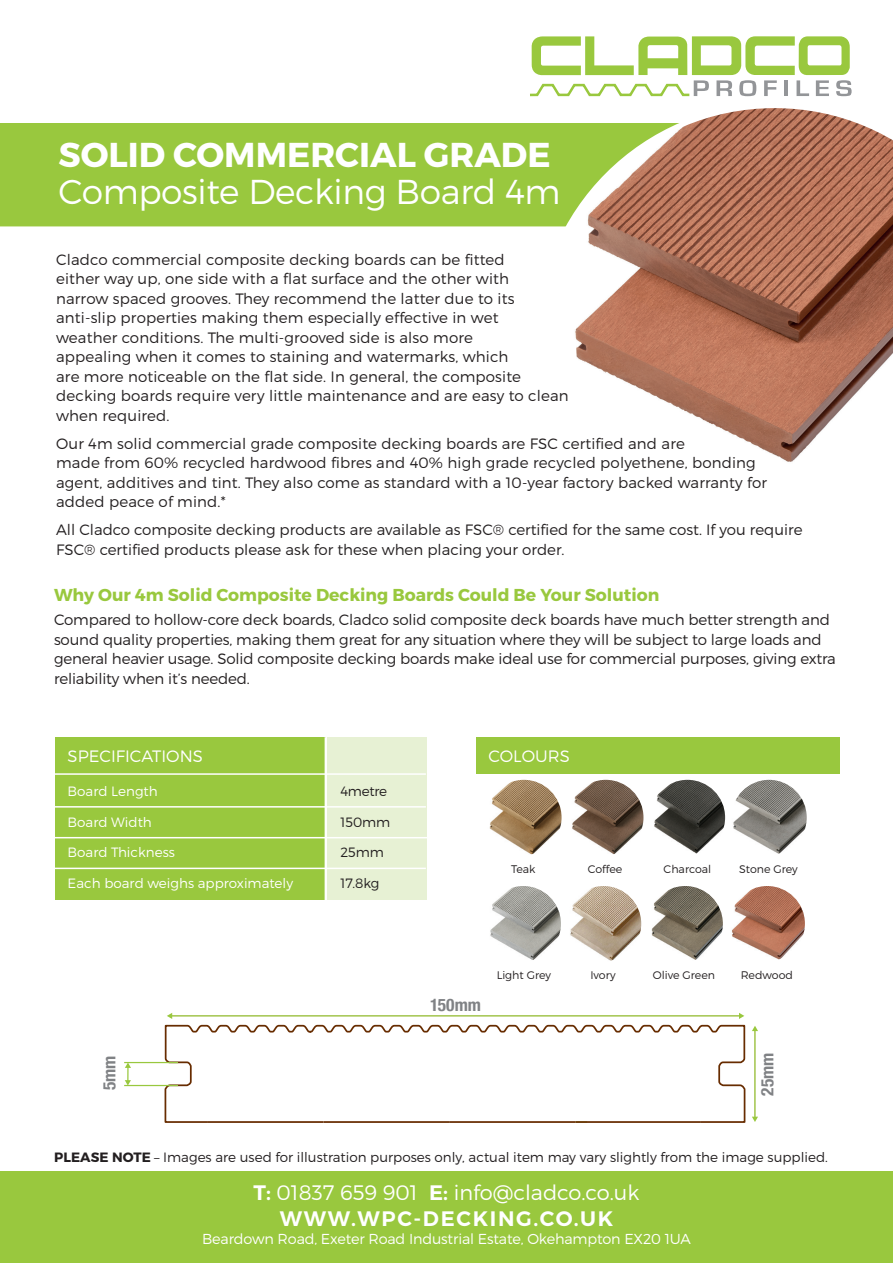
<style>
.page{position:relative;width:893px;height:1263px;background:#fff}
.page>*{position:absolute;margin:0;border:0;box-sizing:border-box;transform-origin:0 0}
.t1{font:300 34.5px/37.3px "Montserrat";letter-spacing:-.01em;color:#fff}
.t2{font:300 21px "Montserrat";color:#fff}
.t3{font:600 21px "Montserrat";letter-spacing:.08em;color:#fff}
.t4{font:700 condensed 17.4px "Helvetica Neue";color:#808285}
.t5{font:700 17.25px "Montserrat";color:#99c83e}
.t6{font:300 16.5px "Montserrat";color:#fff}
.t7{font:300 15px/19.5px "Montserrat";letter-spacing:.01em;color:#231f20}
.t8{font:300 15px/19.5px "Montserrat";letter-spacing:-.01em;color:#231f20}
.t9{font:300 14.4px "Montserrat";letter-spacing:-.01em;color:#fff}
.t10{font:300 13.5px "Montserrat";color:#231f20}
.t11{font:300 13.5px "Montserrat";color:#fff}
.t12{font:300 10.95px "Montserrat";color:#231f20}
.s1{font-weight:700}
.s2{font-weight:600}
</style>
<div class="page">
<div style="left:0;top:1171px;width:893px;height:92px;background:#99c83e"></div>
<div style="left:0;top:123px;width:536px;height:103px;background:#99c83e"></div>
<div style="left:55px;top:737px;width:271px;height:163px;background:#99c83e"></div>
<div style="left:476px;top:737px;width:363px;height:36px;background:#99c83e"></div>
<div style="left:327px;top:737px;width:100px;height:163px;background:#e7f1d4"></div>
<hr style="left:325px;top:737px;width:1px;height:173px;background:#fff">
<hr style="left:41px;top:806px;width:385px;height:1px;background:#fff">
<hr style="left:42px;top:837px;width:385px;height:1px;background:#fff">
<hr style="left:41px;top:868px;width:385px;height:1px;background:#fff">
<hr style="left:41px;top:773px;width:385px;height:2px;background:#fff">
<svg style="left:164px;top:1024px;width:582px;height:99px"></svg>
<hr style="left:575px;top:1121px;width:126px;height:2px;background:#672c00">
<hr style="left:449px;top:1121px;width:126px;height:2px;background:#672c00">
<hr style="left:323px;top:1121px;width:126px;height:2px;background:#672c00">
<hr style="left:208px;top:1121px;width:115px;height:2px;background:#672c00">
<svg style="left:125px;top:1063px;width:6px;height:22px"></svg>
<hr style="left:754px;top:1030px;width:2px;height:87px;background:#96bc33">
<svg style="left:752px;top:1026px;width:6px;height:5px"></svg>
<svg style="left:752px;top:1117px;width:6px;height:5px"></svg>
<hr style="left:171px;top:1015px;width:570px;height:1px;background:#96bc33">
<svg style="left:167px;top:1013px;width:5px;height:6px"></svg>
<svg style="left:739px;top:1013px;width:5px;height:6px"></svg>
<hr style="left:124px;top:1062px;width:54px;height:1px;background:#99c83e">
<hr style="left:124px;top:1085px;width:54px;height:1px;background:#99c83e">
<svg style="left:530px;top:36px;width:322px;height:61px"></svg>
<img style="left:486px;top:780px;width:76px;height:75px;border-radius:38px">
<img style="left:568px;top:780px;width:75px;height:75px;border-radius:38px">
<img style="left:650px;top:780px;width:75px;height:75px;border-radius:38px">
<img style="left:731px;top:780px;width:76px;height:75px;border-radius:38px">
<img style="left:486px;top:886px;width:75px;height:75px;border-radius:38px">
<img style="left:566px;top:886px;width:75px;height:75px;border-radius:38px">
<img style="left:647px;top:886px;width:76px;height:75px;border-radius:38px">
<img style="left:730px;top:886px;width:75px;height:75px;border-radius:38px">
<svg style="left:536px;top:108px;width:357px;height:354px"></svg>
<p class="t1" style="left:58px;top:135px;width:504px"><span class="s1">SOLID COMMERCIAL GRADE<br></span>Composite Decking Board 4m</p>
<p class="t7" style="left:56px;top:249px;width:514px">Cladco commercial composite decking boards can be fitted<br>either way up, one side with a flat surface and the other with<br>narrow spaced grooves. They recommend the latter due to its anti-slip properties making them especially effective in wet<br>weather conditions. The multi-grooved side is also more<br>appealing when it comes to staining and watermarks, which<br>are more noticeable on the flat side. In general, the composite decking boards require very little maintenance and are easy to clean when required.</p>
<p class="t7" style="left:56px;top:433px;width:712px">Our 4m solid commercial grade composite decking boards are FSC certified and are<br>made from 60% recycled hardwood fibres and 40% high grade recycled polyethene, bonding agent, additives and tint. They also come as standard with a 10-year factory backed warranty for added peace of mind.*</p>
<p class="t7" style="left:56px;top:520px;width:748px">All Cladco composite decking products are available as FSC® certified for the same cost. If you require<br>FSC® certified products please ask for these when placing your order.</p>
<p class="t5" style="left:54px;top:585px;width:607px">Why Our 4m Solid Composite Decking Boards Could Be Your Solution</p>
<p class="t8" style="left:54px;top:610px;width:783px">Compared to hollow-core deck boards, Cladco solid composite deck boards have much better strength and sound quality properties, making them great for any situation where they will be subject to large loads and general heavier usage. Solid composite decking boards make ideal use for commercial purposes, giving extra reliability when it’s needed.</p>
<p class="t6" style="left:68px;top:746px;width:137px">SPECIFICATIONS</p>
<p class="t6" style="left:489px;top:746px;width:83px">COLOURS</p>
<p class="t11" style="left:68px;top:783px;width:92px">Board Length</p>
<p class="t11" style="left:68px;top:814px;width:86px">Board Width</p>
<p class="t11" style="left:68px;top:844px;width:109px">Board Thickness</p>
<p class="t11" style="left:68px;top:875px;width:227px">Each board weighs approximately</p>
<p class="t10" style="left:340px;top:783px;width:48px">4metre</p>
<p class="t10" style="left:340px;top:814px;width:52px">150mm</p>
<p class="t10" style="left:340px;top:844px;width:45px">25mm</p>
<p class="t10" style="left:340px;top:875px;width:41px">17.8kg</p>
<p class="t12" style="left:511px;top:862px;width:26px">Teak</p>
<p class="t12" style="left:588px;top:862px;width:36px">Coffee</p>
<p class="t12" style="left:664px;top:862px;width:49px">Charcoal</p>
<p class="t12" style="left:739px;top:862px;width:60px">Stone Grey</p>
<p class="t4" style="left:430px;top:990px;width:52px">150mm</p>
<p class="t12" style="left:497px;top:968px;width:56px">Light Grey</p>
<p class="t12" style="left:590px;top:968px;width:27px">Ivory</p>
<p class="t12" style="left:653px;top:968px;width:64px">Olive Green</p>
<p class="t12" style="left:741px;top:968px;width:54px">Redwood</p>
<p class="t4" style="left:95px;top:1090px;width:36px;rotate:-90deg">5mm</p>
<p class="t4" style="left:753px;top:1096px;width:45px;rotate:-90deg">25mm</p>
<p class="t10" style="left:54px;top:1149px;width:775px"><span class="s1">PLEASE NOTE</span> – Images are used for illustration purposes only, actual item may vary slightly from the image supplied.</p>
<p class="t2" style="left:253px;top:1180px;width:388px"><span class="s2">T:</span> 01837 659 901 <span class="s2">E:</span> info@cladco.co.uk</p>
<p class="t9" style="left:202px;top:1230px;width:490px">Beardown Road, Exeter Road Industrial Estate, Okehampton EX20 1UA</p>
<p class="t3" style="left:280px;top:1205px;width:335px">WWW.WPC-DECKING.CO.UK</p>
</div>
